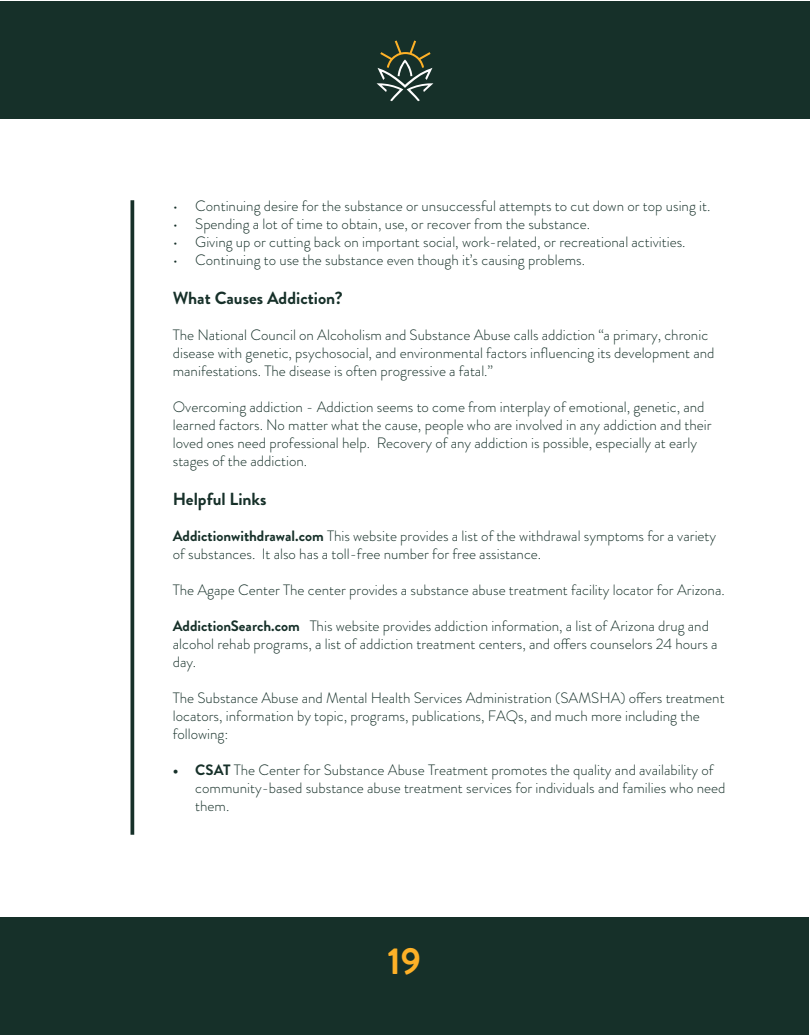
<style>
.page{position:relative;width:810px;height:1035px;background:#fff}
.page>*{position:absolute;margin:0;border:0;box-sizing:border-box;transform-origin:0 0}
.t1{font:700 37.5px "Brandon Grotesque";color:#feb127}
.subhead{font:700 17.5px "Brandon Grotesque";color:#163029}
.body{font:300 15px/18px "Brandon Grotesque";color:#163029}
.s1{font-weight:700}
</style>
<div class="page">
<div style="left:0;top:1px;width:809px;height:118px;background:#163029"></div>
<div style="left:0;top:917px;width:809px;height:118px;background:#163029"></div>
<hr style="left:131px;top:200px;width:3px;height:635px;background:#163029">
<svg style="left:377px;top:41px;width:56px;height:60px"></svg>
<p class="body" style="left:173px;top:197px;width:539px">• Continuing desire for the substance or unsuccessful attempts to cut down or top using it.</p>
<p class="body" style="left:173px;top:215px;width:419px">• Spending a lot of time to obtain, use, or recover from the substance.</p>
<p class="body" style="left:173px;top:233px;width:514px">• Giving up or cutting back on important social, work-related, or recreational activities.</p>
<p class="body" style="left:173px;top:251px;width:414px">• Continuing to use the substance even though it’s causing problems.</p>
<p class="subhead" style="left:173px;top:286px;width:172px">What Causes Addiction?</p>
<p class="body" style="left:173px;top:326px;width:543px">The National Council on Alcoholism and Substance Abuse calls addiction “a primary, chronic disease with genetic, psychosocial, and environmental factors influencing its development and manifestations. The disease is often progressive a fatal.”</p>
<p class="body" style="left:173px;top:398px;width:540px">Overcoming addiction - Addiction seems to come from interplay of emotional, genetic, and learned factors. No matter what the cause, people who are involved in any addiction and their loved ones need professional help. Recovery of any addiction is possible, especially at early stages of the addiction.</p>
<p class="subhead" style="left:173px;top:487px;width:95px">Helpful Links</p>
<p class="body" style="left:173px;top:527px;width:545px"><span class="s1">Addictionwithdrawal.com</span> This website provides a list of the withdrawal symptoms for a variety of substances. It also has a toll-free number for free assistance.</p>
<p class="body" style="left:173px;top:581px;width:554px">The Agape Center The center provides a substance abuse treatment facility locator for Arizona.</p>
<p class="body" style="left:173px;top:617px;width:546px"><span class="s1">AddictionSearch.com</span> This website provides addiction information, a list of Arizona drug and alcohol rehab programs, a list of addiction treatment centers, and offers counselors 24 hours a day.</p>
<p class="body" style="left:173px;top:689px;width:553px">The Substance Abuse and Mental Health Services Administration (SAMSHA) offers treatment locators, information by topic, programs, publications, FAQs, and much more including the following:</p>
<p class="body" style="left:195px;top:761px;width:532px;text-indent:-22px"><span class="s1">• CSAT</span> The Center for Substance Abuse Treatment promotes the quality and availability of community-based substance abuse treatment services for individuals and families who need them.</p>
<h1 class="t1" style="left:388px;top:935px;width:35px">19</h1>
</div>
